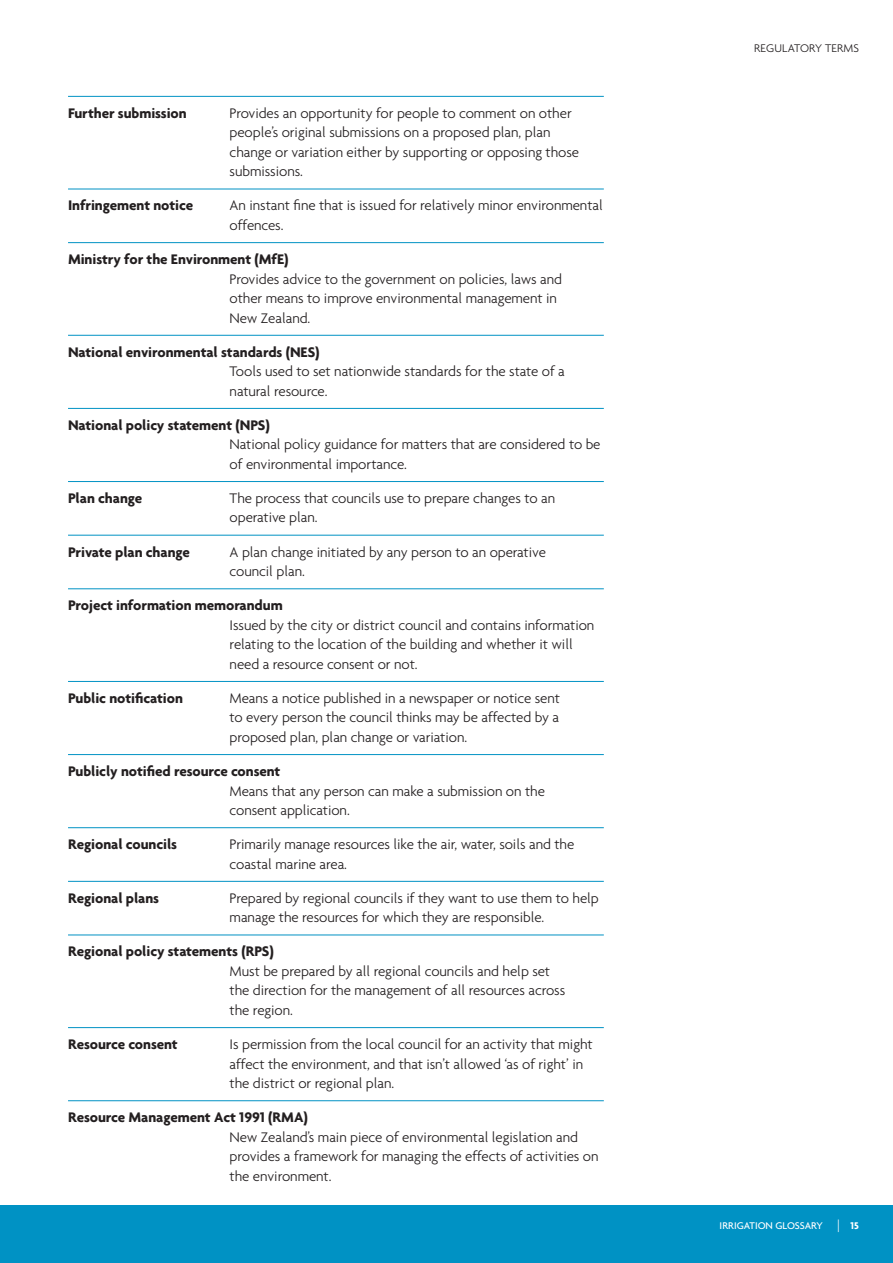
<style>
.page{position:relative;width:893px;height:1263px;background:#fff}
.page>*{position:absolute;margin:0;border:0;box-sizing:border-box;transform-origin:0 0}
.Glossary_Body{font:300 15px/19.5px "Agenda";letter-spacing:-.005em;color:#231f20}
.Glossary_Body-2{font:700 15px "Agenda";letter-spacing:-.005em;color:#231f20}
.t1{font:300 12px "Agenda";letter-spacing:.01em;color:#231f20}
.t2{font:500 10.5px "Agenda";color:#fff}
.s1{font-weight:700}
.s2{font-weight:300;font-size:13.35px}
</style>
<div class="page">
<div style="left:0;top:1205px;width:893px;height:58px;background:#0092c4"></div>
<hr style="left:68px;top:96px;width:536px;height:1px;background:#0092c4">
<hr style="left:68px;top:189px;width:536px;height:1px;background:#0092c4">
<hr style="left:68px;top:242px;width:536px;height:1px;background:#0092c4">
<hr style="left:68px;top:335px;width:536px;height:1px;background:#0092c4">
<hr style="left:68px;top:408px;width:536px;height:1px;background:#0092c4">
<hr style="left:68px;top:481px;width:536px;height:1px;background:#0092c4">
<hr style="left:68px;top:535px;width:536px;height:1px;background:#0092c4">
<hr style="left:68px;top:588px;width:536px;height:1px;background:#0092c4">
<hr style="left:68px;top:681px;width:536px;height:1px;background:#0092c4">
<hr style="left:68px;top:754px;width:536px;height:1px;background:#0092c4">
<hr style="left:68px;top:827px;width:536px;height:1px;background:#0092c4">
<hr style="left:68px;top:881px;width:536px;height:1px;background:#0092c4">
<hr style="left:68px;top:935px;width:536px;height:1px;background:#0092c4">
<hr style="left:68px;top:1027px;width:536px;height:1px;background:#0092c4">
<hr style="left:68px;top:1100px;width:536px;height:1px;background:#0092c4">
<p class="Glossary_Body-2" style="left:68px;top:104px;width:120px">Further submission</p>
<p class="Glossary_Body" style="left:230px;top:103px;width:351px">Provides an opportunity for people to comment on other people’s original submissions on a proposed plan, plan change or variation either by supporting or opposing those submissions.</p>
<p class="Glossary_Body-2" style="left:68px;top:196px;width:127px">Infringement notice</p>
<p class="Glossary_Body" style="left:230px;top:196px;width:375px">An instant fine that is issued for relatively minor environmental offences.</p>
<p class="Glossary_Body" style="left:230px;top:249px;width:334px;text-indent:-162px"><span class="s1">Ministry for the Environment (MfE)<br></span>Provides advice to the government on policies, laws and other means to improve environmental management in New Zealand.</p>
<p class="Glossary_Body" style="left:230px;top:342px;width:337px;text-indent:-162px"><span class="s1">National environmental standards (NES)<br></span>Tools used to set nationwide standards for the state of a natural resource.</p>
<p class="Glossary_Body" style="left:230px;top:415px;width:372px;text-indent:-162px"><span class="s1">National policy statement (NPS)<br></span>National policy guidance for matters that are considered to be of environmental importance.</p>
<p class="Glossary_Body-2" style="left:68px;top:489px;width:76px">Plan change</p>
<p class="Glossary_Body" style="left:230px;top:488px;width:327px">The process that councils use to prepare changes to an operative plan.</p>
<p class="Glossary_Body-2" style="left:68px;top:543px;width:124px">Private plan change</p>
<p class="Glossary_Body" style="left:230px;top:542px;width:318px">A plan change initiated by any person to an operative council plan.</p>
<p class="Glossary_Body" style="left:230px;top:595px;width:366px;text-indent:-162px"><span class="s1">Project information memorandum<br></span>Issued by the city or district council and contains information relating to the location of the building and whether it will need a resource consent or not.</p>
<p class="Glossary_Body-2" style="left:68px;top:689px;width:116px">Public notification</p>
<p class="Glossary_Body" style="left:230px;top:688px;width:332px;text-align:justify">Means a notice published in a newspaper or notice sent to every person the council thinks may be affected by a proposed plan, plan change or variation.</p>
<p class="Glossary_Body" style="left:230px;top:761px;width:317px;text-indent:-162px"><span class="s1">Publicly notified resource consent<br></span>Means that any person can make a submission on the consent application.</p>
<p class="Glossary_Body-2" style="left:68px;top:835px;width:111px">Regional councils</p>
<p class="Glossary_Body" style="left:230px;top:834px;width:346px">Primarily manage resources like the air, water, soils and the coastal marine area.</p>
<p class="Glossary_Body-2" style="left:68px;top:889px;width:93px">Regional plans</p>
<p class="Glossary_Body" style="left:230px;top:888px;width:371px">Prepared by regional councils if they want to use them to help manage the resources for which they are responsible.</p>
<p class="Glossary_Body" style="left:230px;top:941px;width:337px;text-indent:-162px"><span class="s1">Regional policy statements (RPS)<br></span>Must be prepared by all regional councils and help set the direction for the management of all resources across the region.</p>
<p class="Glossary_Body-2" style="left:68px;top:1035px;width:111px">Resource consent</p>
<p class="Glossary_Body" style="left:230px;top:1034px;width:365px">Is permission from the local council for an activity that might affect the environment, and that isn’t allowed ‘as of right’ in the district or regional plan.</p>
<p class="Glossary_Body" style="left:230px;top:1107px;width:370px;text-indent:-162px"><span class="s1">Resource Management Act 1991 (RMA)<br></span>New Zealand’s main piece of environmental legislation and provides a framework for managing the effects of activities on the environment.</p>
<p class="t1" style="left:754px;top:41px;width:106px">REGULATORY TERMS</p>
<p class="t2" style="left:720px;top:1219px;width:141px">IRRIGATION GLOSSARY <span class="s2">|</span> <span class="s1">15</span></p>
</div>
